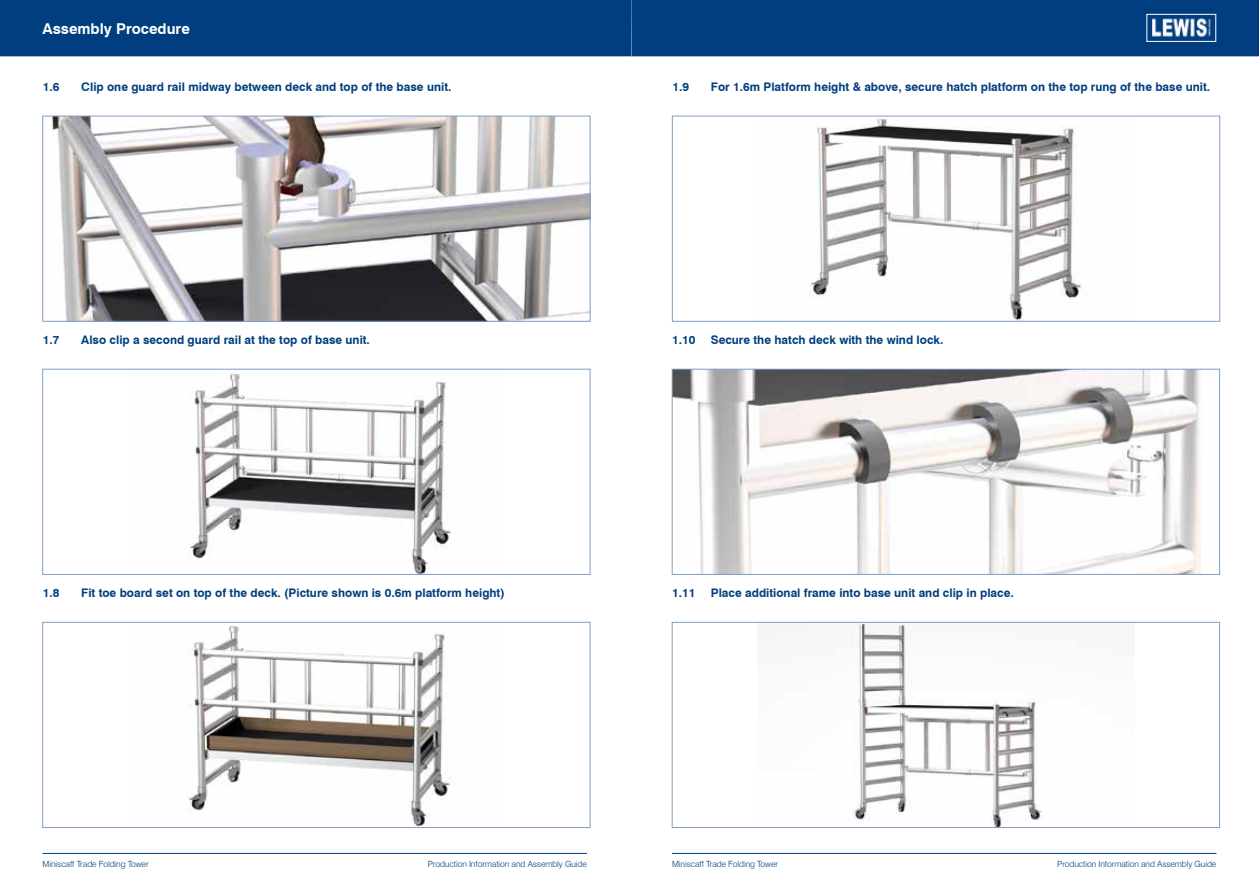
<style>
.page{position:relative;width:1259px;height:893px;background:#fff}
.page>*{position:absolute;margin:0;border:0;box-sizing:border-box;transform-origin:0 0}
.t1{font:700 14.85px "Swiss 721 BT";color:#fff}
.t2{font:700 11.85px "Swiss 721 BT";color:#013e7f}
.t3{font:300 8.55px "Swiss 721 BT";letter-spacing:-.01em;color:#013e7f}
</style>
<div class="page">
<hr style="left:43px;top:853px;width:544px;height:1px;background:#013e7f">
<hr style="left:672px;top:853px;width:544px;height:1px;background:#013e7f">
<div style="left:0;top:0;width:631px;height:56px;background:#013e7f"></div>
<div style="left:631px;top:0;width:628px;height:56px;background:#013e7f"></div>
<div style="left:1146px;top:14px;width:70px;height:28px;background:#013e7f;border:1px solid #fff"></div>
<img style="left:1152px;top:18px;width:59px;height:19px">
<img style="left:51px;top:118px;width:537px;height:201px">
<div style="left:43px;top:116px;width:547px;height:205px;border:1px solid #809fbf"></div>
<img style="left:189px;top:373px;width:263px;height:200px">
<div style="left:43px;top:369px;width:547px;height:206px;border:1px solid #809fbf"></div>
<img style="left:188px;top:626px;width:263px;height:200px">
<div style="left:43px;top:622px;width:547px;height:206px;border:1px solid #809fbf"></div>
<img style="left:674px;top:371px;width:527px;height:202px">
<div style="left:672px;top:369px;width:547px;height:206px;border:1px solid #809fbf"></div>
<img style="left:852px;top:624px;width:191px;height:202px">
<div style="left:672px;top:622px;width:547px;height:206px;border:1px solid #809fbf"></div>
<img style="left:809px;top:118px;width:276px;height:201px">
<div style="left:672px;top:116px;width:548px;height:205px;border:1px solid #809fbf"></div>
<p class="t1" style="left:43px;top:20px;width:149px">Assembly Procedure</p>
<p class="t2" style="left:43px;top:79px;width:18px">1.6</p>
<p class="t2" style="left:81px;top:79px;width:372px">Clip one guard rail midway between deck and top of the base unit.</p>
<p class="t2" style="left:672px;top:79px;width:18px">1.9</p>
<p class="t2" style="left:711px;top:79px;width:501px">For 1.6m Platform height &amp; above, secure hatch platform on the top rung of the base unit.</p>
<p class="t2" style="left:43px;top:333px;width:18px">1.7</p>
<p class="t2" style="left:81px;top:333px;width:290px">Also clip a second guard rail at the top of base unit.</p>
<p class="t2" style="left:672px;top:333px;width:25px">1.10</p>
<p class="t2" style="left:711px;top:333px;width:234px">Secure the hatch deck with the wind lock.</p>
<p class="t2" style="left:43px;top:586px;width:18px">1.8</p>
<p class="t2" style="left:81px;top:586px;width:425px">Fit toe board set on top of the deck. (Picture shown is 0.6m platform height)</p>
<p class="t2" style="left:672px;top:586px;width:25px">1.11</p>
<p class="t2" style="left:711px;top:586px;width:304px">Place additional frame into base unit and clip in place.</p>
<p class="t3" style="left:43px;top:859px;width:108px">Miniscaff Trade Folding Tower</p>
<p class="t3" style="left:428px;top:859px;width:161px">Production Information and Assembly Guide</p>
<p class="t3" style="left:672px;top:859px;width:108px">Miniscaff Trade Folding Tower</p>
<p class="t3" style="left:1057px;top:859px;width:161px">Production Information and Assembly Guide</p>
</div>
